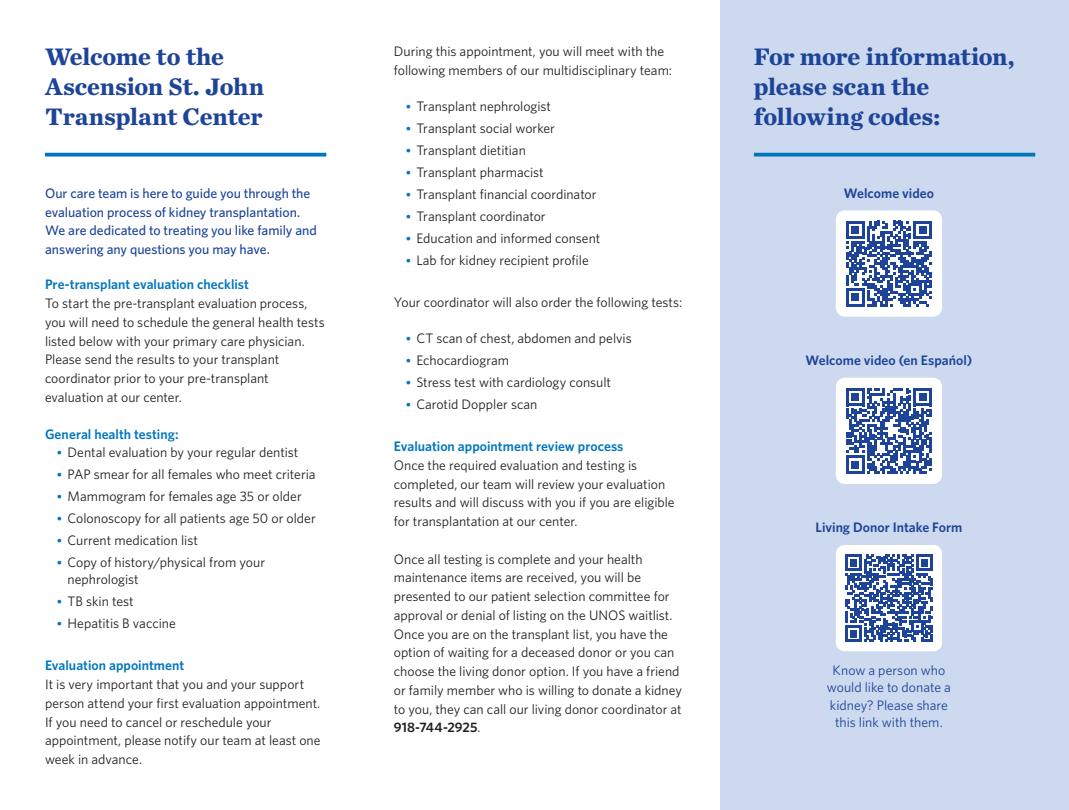
<style>
.page{position:relative;width:1069px;height:810px;background:#fff}
.page>*{position:absolute;margin:0;border:0;box-sizing:border-box;transform-origin:0 0}
.t1{font:700 25px/30px "Chronicle Text G1";letter-spacing:-.005em;color:#1e4499}
.t2{font:13.75px/18.8px "Whitney";color:#231f20}
.t3{font:500 13.75px/18.8px "Whitney";letter-spacing:-.005em;color:#1e4499}
.t4{font:600 13.75px "Whitney";color:#0076be}
.Paragraph_Body_11_15{font:13.75px/17.5px "Whitney";color:#1e4499;text-align:center}
.Paragraph_Body_11_15-2{font:600 13.75px "Whitney";color:#1e4499}
.s1{font-family:"Chronicle Text G1";color:#0076be}
.s2{font-weight:600}
.s3{font-weight:600;color:#0076be}
</style>
<div class="page">
<div style="left:720px;top:0;width:349px;height:810px;background:#ccd9ee"></div>
<svg style="left:45px;top:153px;width:281px;height:4px"></svg>
<svg style="left:754px;top:153px;width:281px;height:4px"></svg>
<div style="left:836px;top:210px;width:106px;height:107px;background:#fff;border-radius:9px"></div>
<svg style="left:846px;top:221px;width:86px;height:85px"></svg>
<div style="left:836px;top:378px;width:106px;height:106px;background:#fff;border-radius:9px"></div>
<svg style="left:846px;top:388px;width:86px;height:86px"></svg>
<div style="left:836px;top:545px;width:106px;height:106px;background:#fff;border-radius:9px"></div>
<svg style="left:845px;top:554px;width:87px;height:88px"></svg>
<p class="t2" style="left:394px;top:42px;width:280px">During this appointment, you will meet with the following members of our multidisciplinary team:</p>
<p class="t2" style="left:405px;top:97px;width:148px"><span class="s1">•</span> Transplant nephrologist</p>
<p class="t2" style="left:405px;top:119px;width:151px"><span class="s1">•</span> Transplant social worker</p>
<p class="t2" style="left:405px;top:141px;width:122px"><span class="s1">•</span> Transplant dietitian</p>
<p class="t2" style="left:405px;top:163px;width:140px"><span class="s1">•</span> Transplant pharmacist</p>
<p class="t2" style="left:405px;top:185px;width:193px"><span class="s1">•</span> Transplant financial coordinator</p>
<p class="t2" style="left:405px;top:207px;width:142px"><span class="s1">•</span> Transplant coordinator</p>
<p class="t2" style="left:405px;top:229px;width:197px"><span class="s1">•</span> Education and informed consent</p>
<p class="t2" style="left:405px;top:251px;width:185px"><span class="s1">•</span> Lab for kidney recipient profile</p>
<p class="t2" style="left:394px;top:293px;width:290px">Your coordinator will also order the following tests:</p>
<p class="t2" style="left:405px;top:329px;width:228px"><span class="s1">•</span> CT scan of chest, abdomen and pelvis</p>
<p class="t2" style="left:405px;top:351px;width:105px"><span class="s1">•</span> Echocardiogram</p>
<p class="t2" style="left:405px;top:373px;width:207px"><span class="s1">•</span> Stress test with cardiology consult</p>
<p class="t2" style="left:405px;top:395px;width:134px"><span class="s1">•</span> Carotid Doppler scan</p>
<p class="t4" style="left:394px;top:437px;width:231px">Evaluation appointment review process</p>
<p class="t2" style="left:394px;top:456px;width:282px">Once the required evaluation and testing is completed, our team will review your evaluation results and will discuss with you if you are eligible for transplantation at our center.</p>
<p class="t2" style="left:394px;top:549px;width:280px">Once all testing is complete and your health maintenance items are received, you will be presented to our patient selection committee for approval or denial of listing on the UNOS waitlist.</p>
<p class="t2" style="left:394px;top:624px;width:290px">Once you are on the transplant list, you have the option of waiting for a deceased donor or you can choose the living donor option. If you have a friend or family member who is willing to donate a kidney to you, they can call our living donor coordinator at <span class="s2">918-744-2925</span>.</p>
<p class="t1" style="left:45px;top:40px;width:221px">Welcome to the<br>Ascension St. John<br>Transplant Center</p>
<p class="t1" style="left:754px;top:40px;width:262px">For more information, please scan the following codes:</p>
<p class="t3" style="left:45px;top:184px;width:273px">Our care team is here to guide you through the evaluation process of kidney transplantation.<br>We are dedicated to treating you like family and answering any questions you may have.</p>
<p class="t4" style="left:45px;top:275px;width:205px">Pre-transplant evaluation checklist</p>
<p class="t2" style="left:45px;top:294px;width:281px">To start the pre-transplant evaluation process, you will need to schedule the general health tests listed below with your primary care physician.<br>Please send the results to your transplant coordinator prior to your pre-transplant evaluation at our center.</p>
<p class="t4" style="left:45px;top:425px;width:135px">General health testing:</p>
<p class="t2" style="left:56px;top:442px;width:244px"><span class="s1">•</span> Dental evaluation by your regular dentist</p>
<p class="t2" style="left:56px;top:464px;width:261px"><span class="s1">•</span> PAP smear for all females who meet criteria</p>
<p class="t2" style="left:56px;top:486px;width:247px"><span class="s1">•</span> Mammogram for females age 35 or older</p>
<p class="t2" style="left:56px;top:508px;width:261px"><span class="s1">•</span> Colonoscopy for all patients age 50 or older</p>
<p class="t2" style="left:56px;top:530px;width:143px"><span class="s1">•</span> Current medication list</p>
<p class="t2" style="left:68px;top:553px;width:199px;line-height:17.5px;text-indent:-11px"><span class="s1">•</span> Copy of history/physical from your nephrologist</p>
<p class="t2" style="left:56px;top:592px;width:79px"><span class="s1">•</span> TB skin test</p>
<p class="t2" style="left:56px;top:614px;width:121px"><span class="s1">•</span> Hepatitis B vaccine</p>
<p class="t2" style="left:45px;top:656px;width:277px"><span class="s3">Evaluation appointment<br></span>It is very important that you and your support person attend your first evaluation appointment.<br>If you need to cancel or reschedule your appointment, please notify our team at least one week in advance.</p>
<p class="Paragraph_Body_11_15-2" style="left:844px;top:184px;width:92px">Welcome video</p>
<p class="Paragraph_Body_11_15-2" style="left:805px;top:351px;width:168px">Welcome video (en Espańol)</p>
<p class="Paragraph_Body_11_15-2" style="left:815px;top:519px;width:148px">Living Donor Intake Form</p>
<p class="Paragraph_Body_11_15" style="left:827px;top:661px;width:125px">Know a person who would like to donate a kidney? Please share this link with them.</p>
</div>
